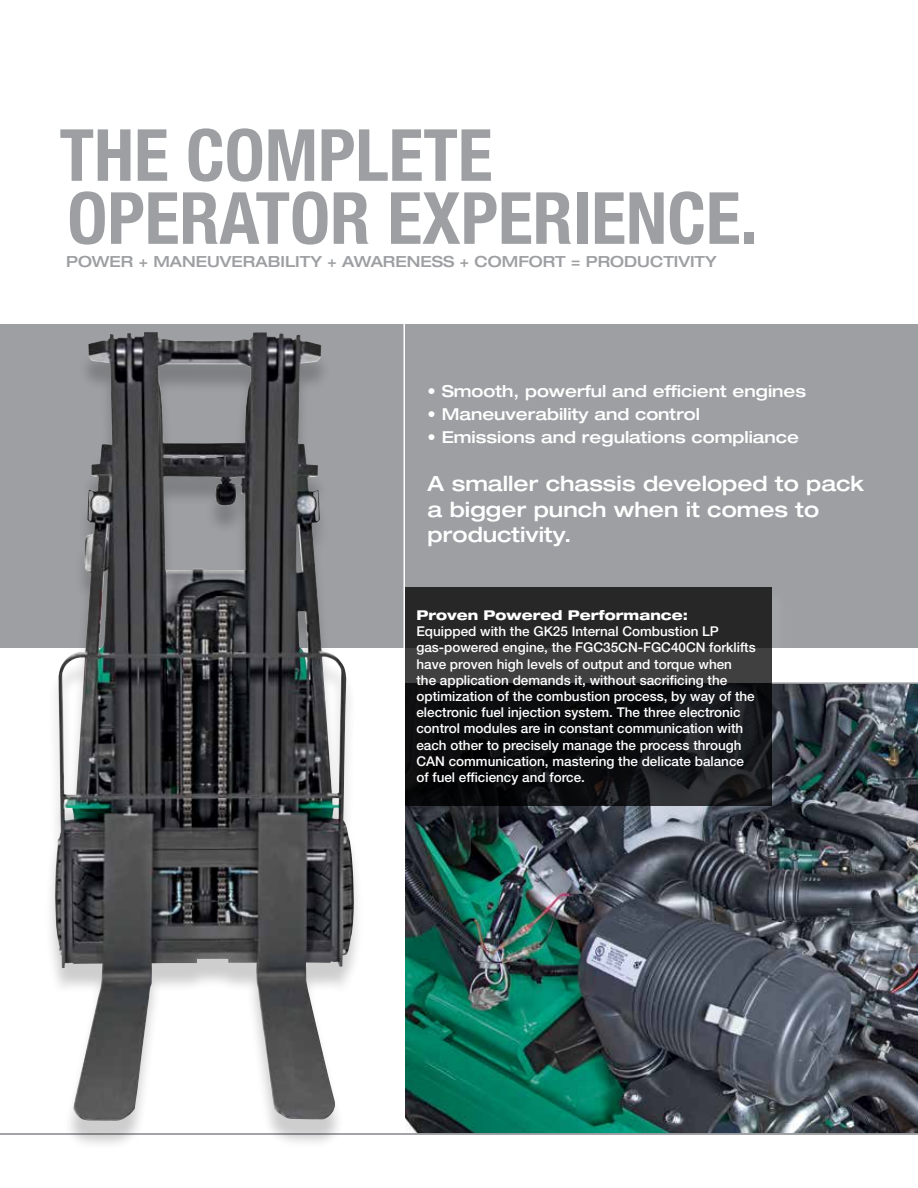
<style>
.page{position:relative;width:918px;height:1188px;background:#fff}
.page>*{position:absolute;margin:0;border:0;box-sizing:border-box;transform-origin:0 0}
.t1{font:700 condensed 72px/63px "Helvetica Neue";color:#9d9fa2}
.t2{font:500 expanded 21px/25.2px "Helvetica Neue";color:#fff}
.t3{font:500 expanded 16.5px "Helvetica Neue";color:#fff}
.t4{font:500 expanded 15.3px "Helvetica Neue";color:#9d9fa2}
.t5{font:500 13.5px/16.2px "Helvetica Neue LT Std";color:#fff}
.t6{font:800 expanded 13.5px "Helvetica Neue";color:#fff}
</style>
<div class="page">
<div style="left:0;top:324px;width:918px;height:324px;background:#9d9fa2"></div>
<hr style="left:404px;top:318px;width:1px;height:870px;background:#fff">
<img style="left:405px;top:684px;width:513px;height:449px">
<div style="left:406px;top:589px;width:384px;height:235px;background:#fff;opacity:.1"></div>
<svg style="left:405px;top:588px;width:367px;height:218px;background:#1d1e20"></svg>
<hr style="left:772px;top:682px;width:146px;height:2px;background:#9d9fa2">
<hr style="left:0;top:1133px;width:918px;height:2px;background:#9d9fa2">
<div style="left:45px;top:340px;width:319px;height:811px;background:#000;opacity:.2"></div>
<img style="left:55px;top:333px;width:230px;height:788px">
<h1 class="t1" style="left:60px;top:119px;width:700px">THE COMPLETE<br>OPERATOR EXPERIENCE.</h1>
<p class="t4" style="left:66px;top:252px;width:652px">POWER + MANEUVERABILITY + AWARENESS + COMFORT = PRODUCTIVITY</p>
<p class="t3" style="left:428px;top:381px;width:380px">• Smooth, powerful and efficient engines</p>
<p class="t3" style="left:428px;top:404px;width:274px">• Maneuverability and control</p>
<p class="t3" style="left:428px;top:427px;width:373px">• Emissions and regulations compliance</p>
<h2 class="t2" style="left:428px;top:471px;width:438px">A smaller chassis developed to pack a bigger punch when it comes to productivity.</h2>
<p class="t6" style="left:416px;top:606px;width:273px">Proven Powered Performance:</p>
<p class="t5" style="left:416px;top:623px;width:341px">Equipped with the GK25 Internal Combustion LP gas-powered engine, the FGC35CN-FGC40CN forklifts have proven high levels of output and torque when<br>the application demands it, without sacrificing the optimization of the combustion process, by way of the electronic fuel injection system. The three electronic control modules are in constant communication with each other to precisely manage the process through CAN communication, mastering the delicate balance of fuel efficiency and force.</p>
</div>
